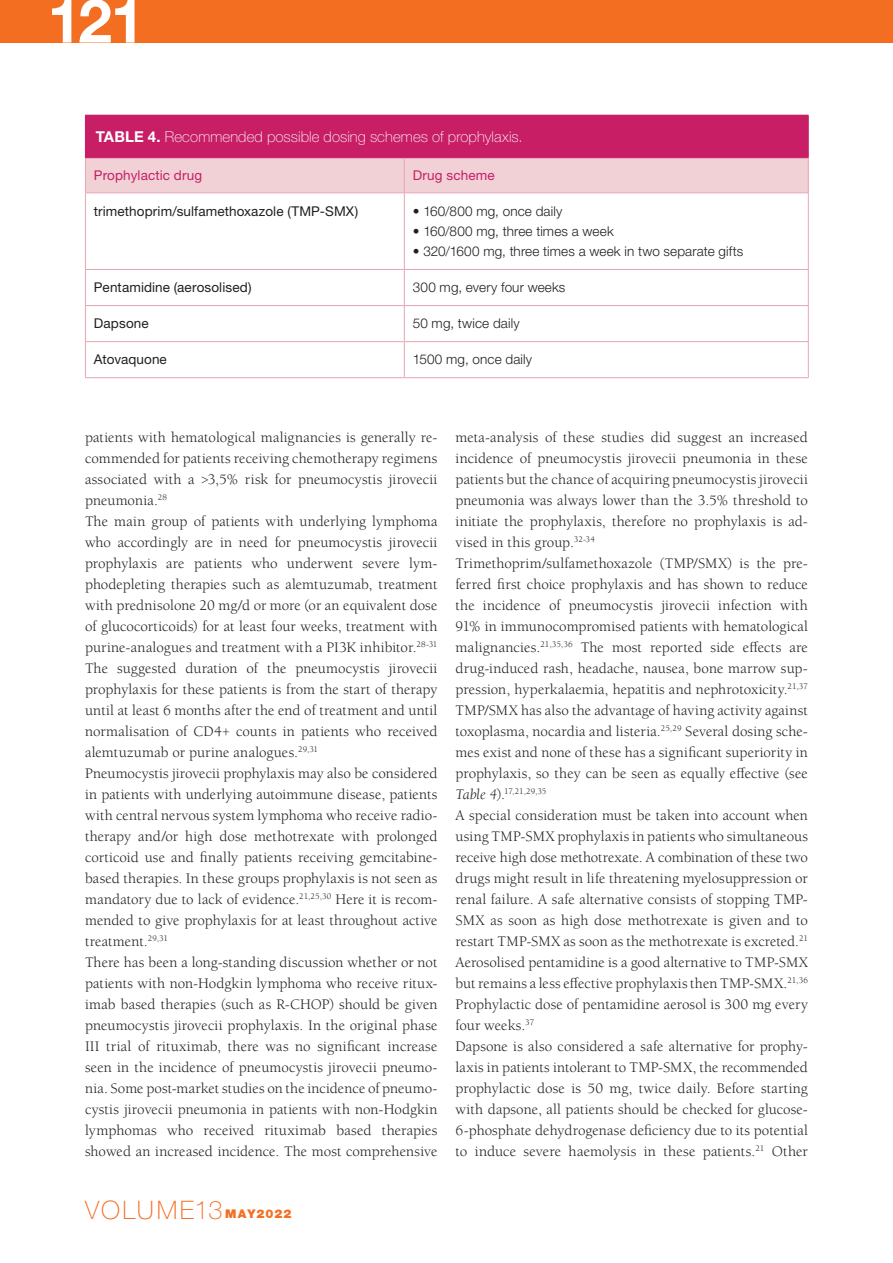
<style>
.page{position:relative;width:893px;height:1263px;background:#fff}
.page>*{position:absolute;margin:0;border:0;box-sizing:border-box;transform-origin:0 0}
.t1{font:700 60.75px "Helvetica Neue LT Std";color:#fff}
.t2{font:100 25.5px "Helvetica Neue LT Std";letter-spacing:.075em;color:#f36e21}
.t3{font:15px/21px "Berkeley Std";letter-spacing:.005em;color:#231f20;text-align:justify}
.t4{font:100 15px "Helvetica Neue LT Std";letter-spacing:.005em;color:#fff}
.t5{font:300 13.5px "Helvetica Neue LT Std";letter-spacing:.01em;color:#231f20}
.t6{font:13.5px "Helvetica Neue LT Std";letter-spacing:.01em;color:#231f20}
.t7{font:13.5px "Helvetica Neue LT Std";letter-spacing:.01em;color:#c71e66}
.t8{font:8.7px "Berkeley Std";letter-spacing:-.015em;color:#231f20}
.s1{font-weight:700}
.s2{font-weight:900;font-size:12px}
.s3{font-style:italic;font-size:15px}
.s4{font-size:15px}
</style>
<div class="page">
<div style="left:0;top:0;width:893px;height:43px;background:#f36e21"></div>
<div style="left:85px;top:115px;width:723px;height:43px;background:#c71e66"></div>
<div style="left:86px;top:158px;width:722px;height:34px;background:#f1d1d5"></div>
<svg style="left:86px;top:193px;width:722px;height:184px"></svg>
<hr style="left:808px;top:116px;width:1px;height:41px;background:#c71e66">
<hr style="left:404px;top:115px;width:405px;height:1px;background:#c71e66">
<hr style="left:404px;top:157px;width:405px;height:1px;background:#c71e66">
<hr style="left:85px;top:192px;width:319px;height:1px;background:#e5a6b2">
<hr style="left:404px;top:192px;width:405px;height:1px;background:#e5a6b2">
<hr style="left:85px;top:269px;width:319px;height:1px;background:#e5a6b2">
<hr style="left:404px;top:269px;width:405px;height:1px;background:#e5a6b2">
<hr style="left:85px;top:305px;width:319px;height:1px;background:#e5a6b2">
<hr style="left:404px;top:305px;width:405px;height:1px;background:#e5a6b2">
<hr style="left:85px;top:341px;width:319px;height:1px;background:#e5a6b2">
<hr style="left:404px;top:341px;width:405px;height:1px;background:#e5a6b2">
<hr style="left:85px;top:377px;width:319px;height:1px;background:#e5a6b2">
<hr style="left:404px;top:377px;width:405px;height:1px;background:#e5a6b2">
<hr style="left:85px;top:158px;width:1px;height:34px;background:#e5a6b2">
<hr style="left:404px;top:158px;width:1px;height:34px;background:#e5a6b2">
<hr style="left:808px;top:158px;width:1px;height:34px;background:#e5a6b2">
<hr style="left:85px;top:193px;width:1px;height:76px;background:#e5a6b2">
<hr style="left:404px;top:193px;width:1px;height:76px;background:#e5a6b2">
<hr style="left:808px;top:193px;width:1px;height:76px;background:#e5a6b2">
<hr style="left:85px;top:270px;width:1px;height:35px;background:#e5a6b2">
<hr style="left:404px;top:270px;width:1px;height:35px;background:#e5a6b2">
<hr style="left:808px;top:270px;width:1px;height:35px;background:#e5a6b2">
<hr style="left:85px;top:306px;width:1px;height:35px;background:#e5a6b2">
<hr style="left:404px;top:306px;width:1px;height:35px;background:#e5a6b2">
<hr style="left:808px;top:306px;width:1px;height:35px;background:#e5a6b2">
<hr style="left:85px;top:342px;width:1px;height:35px;background:#e5a6b2">
<hr style="left:404px;top:342px;width:1px;height:35px;background:#e5a6b2">
<hr style="left:808px;top:342px;width:1px;height:35px;background:#e5a6b2">
<p class="t1" style="left:48px;top:-17px;width:98px">121</p>
<p class="t4" style="left:96px;top:128px;width:428px"><span class="s1">TABLE 4.</span> Recommended possible dosing schemes of prophylaxis.</p>
<p class="t7" style="left:94px;top:167px;width:110px">Prophylactic drug</p>
<p class="t7" style="left:413px;top:167px;width:83px">Drug scheme</p>
<p class="t6" style="left:94px;top:203px;width:266px">trimethoprim/sulfamethoxazole (TMP-SMX)</p>
<p class="t5" style="left:413px;top:203px;width:151px">• 160/800 mg, once daily</p>
<p class="t5" style="left:413px;top:223px;width:202px">• 160/800 mg, three times a week</p>
<p class="t5" style="left:413px;top:243px;width:332px">• 320/1600 mg, three times a week in two separate gifts</p>
<p class="t6" style="left:94px;top:279px;width:159px">Pentamidine (aerosolised)</p>
<p class="t5" style="left:413px;top:279px;width:154px">300 mg, every four weeks</p>
<p class="t6" style="left:94px;top:315px;width:56px">Dapsone</p>
<p class="t5" style="left:413px;top:315px;width:108px">50 mg, twice daily</p>
<p class="t6" style="left:94px;top:351px;width:74px">Atovaquone</p>
<p class="t5" style="left:413px;top:351px;width:121px">1500 mg, once daily</p>
<p class="t3" style="left:85px;top:426px;width:354px">patients with hematological malignancies is generally re&shy;commended for patients receiving chemotherapy regimens associated with a &gt;3,5% risk for pneumocystis jirovecii pneumonia.<sup>28</sup></p>
<p class="t3" style="left:85px;top:510px;width:354px">The main group of patients with underlying lymphoma who accordingly are in need for pneumocystis jirovecii prophylaxis are patients who underwent severe lym&shy;phodepleting therapies such as alemtuzumab, treatment with prednisolone 20 mg/d or more (or an equivalent dose of glucocorticoids) for at least four weeks, treatment with purine-analogues and treatment with a PI3K inhibitor.<sup>28-31</sup></p>
<p class="t3" style="left:85px;top:657px;width:354px">The suggested duration of the pneumocystis jirovecii prophylaxis for these patients is from the start of therapy until at least 6 months after the end of treatment and until normalisation of CD4+ counts in patients who received alemtuzumab or purine analogues.<sup>29,31</sup></p>
<p class="t3" style="left:85px;top:762px;width:354px">Pneumocystis jirovecii prophylaxis may also be considered in patients with underlying autoimmune disease, patients with central nervous system lymphoma who receive radio&shy;therapy and/or high dose methotrexate with prolonged corticoid use and finally patients receiving gemcitabine&shy;based therapies. In these groups prophylaxis is not seen as mandatory due to lack of evidence.<sup>21,25,30</sup> Here it is recom&shy;mended to give prophylaxis for at least throughout active treatment.<sup>29,31</sup></p>
<p class="t3" style="left:85px;top:951px;width:354px">There has been a long-standing discussion whether or not patients with non-Hodgkin lymphoma who receive ritux&shy;imab based therapies (such as R-CHOP) should be given pneumocystis jirovecii prophylaxis. In the original phase III trial of rituximab, there was no significant increase seen in the incidence of pneumocystis jirovecii pneumo&shy;nia. Some post-market studies on the incidence of pneumo&shy;cystis jirovecii pneumonia in patients with non-Hodgkin lymphomas who received rituximab based therapies showed an increased incidence. The most comprehensive</p>
<h2 class="t2" style="left:85px;top:1195px;width:208px">VOLUME13 <span class="s2">MAY2022</span></h2>
<p class="t3" style="left:455px;top:426px;width:354px">meta-analysis of these studies did suggest an increased incidence of pneumocystis jirovecii pneumonia in these patients but the chance of acquiring pneumocystis jirovecii pneumonia was always lower than the 3.5% threshold to initiate the prophylaxis, therefore no prophylaxis is ad&shy;vised in this group.<sup>32-34</sup></p>
<p class="t3" style="left:455px;top:552px;width:354px">Trimethoprim/sulfamethoxazole (TMP/SMX) is the pre&shy;ferred first choice prophylaxis and has shown to reduce the incidence of pneumocystis jirovecii infection with 91% in immunocompromised patients with hematological malignancies.<sup>21,35,36</sup> The most reported side effects are drug-induced rash, headache, nausea, bone marrow sup&shy;pression, hyperkalaemia, hepatitis and nephrotoxicity.<sup>21,37<br></sup>TMP/SMX has also the advantage of having activity against toxoplasma, nocardia and listeria.<sup>25,29</sup> Several dosing sche&shy;mes exist and none of these has a significant superiority in prophylaxis, so they can be seen as equally effective (see</p>
<p class="t8" style="left:455px;top:786px;width:92px"><span class="s3">Table 4</span><span class="s4">).</span>17,21,29,35</p>
<p class="t3" style="left:455px;top:804px;width:354px">A special consideration must be taken into account when using TMP-SMX prophylaxis in patients who simultaneous receive high dose methotrexate. A combination of these two drugs might result in life threatening myelosuppression or renal failure. A safe alternative consists of stopping TMP-SMX as soon as high dose methotrexate is given and to restart TMP-SMX as soon as the methotrexate is excreted.<sup>21</sup></p>
<p class="t3" style="left:455px;top:951px;width:354px">Aerosolised pentamidine is a good alternative to TMP-SMX but remains a less effective prophylaxis then TMP-SMX.<sup>21,36<br></sup>Prophylactic dose of pentamidine aerosol is 300 mg every four weeks.<sup>37</sup></p>
<p class="t3" style="left:455px;top:1035px;width:354px">Dapsone is also considered a safe alternative for prophy&shy;laxis in patients intolerant to TMP-SMX, the recommended prophylactic dose is 50 mg, twice daily. Before starting with dapsone, all patients should be checked for glucose-6-phosphate dehydrogenase deficiency due to its potential to induce severe haemolysis in these patients.<sup>21</sup> Other</p>
</div>
